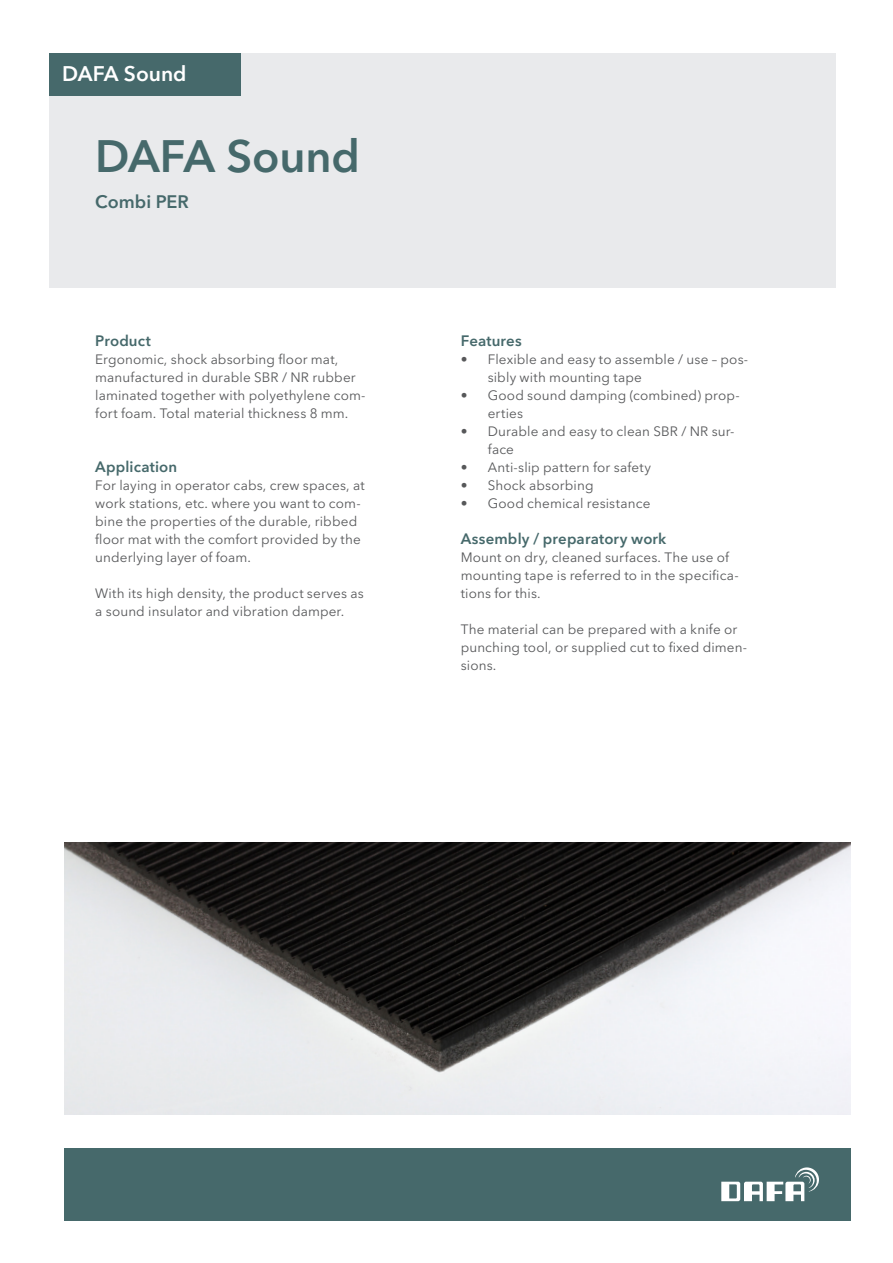
<style>
.page{position:relative;width:893px;height:1263px;background:#fff}
.page>*{position:absolute;margin:0;border:0;box-sizing:border-box;transform-origin:0 0}
.t1{font:600 45px "Avenir Next LT Pro";letter-spacing:-.005em;color:#46696b}
.t2{font:600 21px "Avenir Next LT Pro";color:#fff}
.t3{font:600 18px "Avenir Next LT Pro";color:#46696b}
.t4{font:600 15px "Avenir Next LT Pro";letter-spacing:.01em;color:#46696b}
.t5{font:13.5px/18px "Avenir Next LT Pro";letter-spacing:.01em;color:#57585a}
</style>
<div class="page">
<div style="left:50px;top:53px;width:786px;height:235px;background:#e9eaec"></div>
<div style="left:50px;top:53px;width:191px;height:43px;background:#46696b"></div>
<div style="left:64px;top:1148px;width:786px;height:72px;background:#46696b"></div>
<svg style="left:721px;top:1167px;width:98px;height:34px"></svg>
<img style="left:64px;top:842px;width:787px;height:272px">
<p class="t2" style="left:62px;top:61px;width:126px">DAFA Sound</p>
<p class="t1" style="left:95px;top:129px;width:266px">DAFA Sound</p>
<p class="t3" style="left:95px;top:191px;width:95px">Combi PER</p>
<p class="t4" style="left:95px;top:332px;width:57px">Product</p>
<p class="t5" style="left:95px;top:351px;width:272px">Ergonomic, shock absorbing floor mat, manufactured in durable SBR / NR rubber laminated together with polyethylene com&shy;fort foam. Total material thickness 8 mm.</p>
<p class="t4" style="left:95px;top:458px;width:83px">Application</p>
<p class="t5" style="left:95px;top:477px;width:271px">For laying in operator cabs, crew spaces, at work stations, etc. where you want to com&shy;bine the properties of the durable, ribbed floor mat with the comfort provided by the underlying layer of foam.</p>
<p class="t5" style="left:95px;top:585px;width:270px">With its high density, the product serves as a sound insulator and vibration damper.</p>
<p class="t4" style="left:461px;top:332px;width:62px">Features</p>
<p class="t5" style="left:488px;top:351px;width:262px;text-indent:-27px">• Flexible and easy to assemble / use – pos&shy;sibly with mounting tape</p>
<p class="t5" style="left:488px;top:387px;width:254px;text-indent:-27px">• Good sound damping (combined) prop&shy;erties</p>
<p class="t5" style="left:488px;top:423px;width:248px;text-indent:-27px">• Durable and easy to clean SBR / NR sur&shy;face</p>
<p class="t5" style="left:461px;top:459px;width:192px">• Anti-slip pattern for safety</p>
<p class="t5" style="left:461px;top:477px;width:134px">• Shock absorbing</p>
<p class="t5" style="left:461px;top:495px;width:191px">• Good chemical resistance</p>
<p class="t4" style="left:461px;top:530px;width:207px">Assembly / preparatory work</p>
<p class="t5" style="left:461px;top:549px;width:279px">Mount on dry, cleaned surfaces. The use of mounting tape is referred to in the specifica&shy;tions for this.</p>
<p class="t5" style="left:461px;top:621px;width:288px">The material can be prepared with a knife or punching tool, or supplied cut to fixed dimen&shy;sions.</p>
</div>
